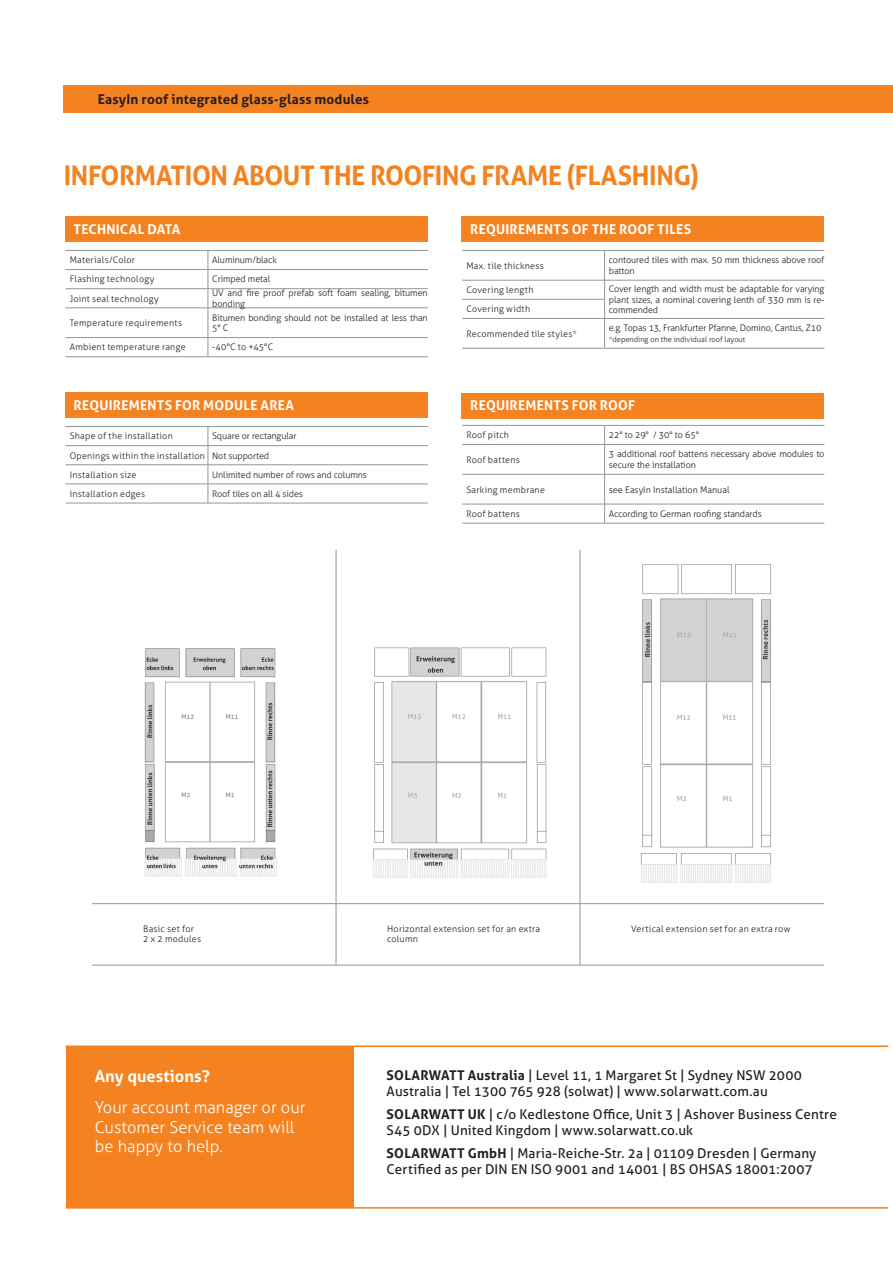
<style>
.page{position:relative;width:893px;height:1263px;background:#fff}
.page>*{position:absolute;margin:0;border:0;box-sizing:border-box;transform-origin:0 0}
.t1{font:700 27px "Aller";letter-spacing:-.015em;color:#f58220}
.t2{font:300 16.5px/19.8px "Aller";color:#fff}
.t3{font:700 16.5px "Aller";color:#fff}
.t4{font:13.5px/16.2px "Aller";letter-spacing:.01em;color:#231f20}
.t5{font:700 13.5px "Aller";letter-spacing:.02em;color:#fff}
.t6{font:700 13.5px "Aller";letter-spacing:.015em;color:#231f20}
.t7{font:300 9px/10.5px "Aller";letter-spacing:-.01em;color:#231f20}
.t8{font:300 9px/19.2px "Aller";letter-spacing:.025em;color:#231f20}
.t9{font:300 9px/10.5px "Aller";letter-spacing:.03em;color:#231f20}
.t10{font:300 9px "Aller";letter-spacing:.02em;color:#231f20}
.t11{font:300 7.5px "Aller";color:#231f20}
.s1{font-weight:700}
</style>
<div class="page">
<div style="left:64px;top:85px;width:829px;height:27px;background:#f58220"></div>
<div style="left:65px;top:217px;width:362px;height:25px;background:#f58220"></div>
<svg style="left:208px;top:251px;width:1px;height:105px"></svg>
<hr style="left:65px;top:250px;width:143px;height:1px;background:#939598">
<hr style="left:208px;top:250px;width:220px;height:1px;background:#939598">
<hr style="left:65px;top:269px;width:143px;height:1px;background:#939598">
<hr style="left:208px;top:269px;width:220px;height:1px;background:#939598">
<hr style="left:65px;top:288px;width:143px;height:1px;background:#939598">
<hr style="left:208px;top:288px;width:220px;height:1px;background:#939598">
<hr style="left:65px;top:308px;width:143px;height:1px;background:#939598">
<hr style="left:208px;top:308px;width:220px;height:1px;background:#939598">
<hr style="left:65px;top:337px;width:143px;height:1px;background:#939598">
<hr style="left:208px;top:337px;width:220px;height:1px;background:#939598">
<hr style="left:65px;top:356px;width:143px;height:1px;background:#939598">
<hr style="left:208px;top:356px;width:220px;height:1px;background:#939598">
<div style="left:65px;top:393px;width:362px;height:25px;background:#f58220"></div>
<svg style="left:208px;top:427px;width:1px;height:76px"></svg>
<hr style="left:65px;top:426px;width:143px;height:1px;background:#939598">
<hr style="left:208px;top:426px;width:220px;height:1px;background:#939598">
<hr style="left:65px;top:445px;width:143px;height:1px;background:#939598">
<hr style="left:208px;top:445px;width:220px;height:1px;background:#939598">
<hr style="left:65px;top:464px;width:143px;height:1px;background:#939598">
<hr style="left:208px;top:464px;width:220px;height:1px;background:#939598">
<hr style="left:65px;top:484px;width:143px;height:1px;background:#939598">
<hr style="left:208px;top:484px;width:220px;height:1px;background:#939598">
<hr style="left:65px;top:503px;width:143px;height:1px;background:#939598">
<hr style="left:208px;top:503px;width:220px;height:1px;background:#939598">
<div style="left:462px;top:217px;width:362px;height:25px;background:#f58220"></div>
<svg style="left:604px;top:251px;width:1px;height:97px"></svg>
<hr style="left:462px;top:250px;width:143px;height:1px;background:#939598">
<hr style="left:605px;top:250px;width:219px;height:1px;background:#939598">
<hr style="left:462px;top:280px;width:143px;height:1px;background:#939598">
<hr style="left:605px;top:280px;width:219px;height:1px;background:#939598">
<hr style="left:462px;top:299px;width:143px;height:1px;background:#939598">
<hr style="left:462px;top:318px;width:143px;height:1px;background:#939598">
<hr style="left:605px;top:318px;width:219px;height:1px;background:#939598">
<hr style="left:462px;top:348px;width:143px;height:1px;background:#939598">
<hr style="left:605px;top:348px;width:219px;height:1px;background:#939598">
<div style="left:462px;top:393px;width:362px;height:25px;background:#f58220"></div>
<svg style="left:604px;top:426px;width:1px;height:48px"></svg>
<hr style="left:604px;top:474px;width:1px;height:30px;background:#939598">
<svg style="left:604px;top:505px;width:1px;height:18px"></svg>
<hr style="left:462px;top:425px;width:143px;height:1px;background:#939598">
<hr style="left:605px;top:425px;width:219px;height:1px;background:#939598">
<hr style="left:462px;top:444px;width:143px;height:1px;background:#939598">
<hr style="left:605px;top:444px;width:219px;height:1px;background:#939598">
<hr style="left:462px;top:474px;width:143px;height:1px;background:#939598">
<hr style="left:605px;top:474px;width:219px;height:1px;background:#939598">
<hr style="left:462px;top:504px;width:143px;height:1px;background:#939598">
<hr style="left:605px;top:504px;width:219px;height:1px;background:#939598">
<hr style="left:462px;top:523px;width:143px;height:1px;background:#939598">
<hr style="left:605px;top:523px;width:219px;height:1px;background:#939598">
<hr style="left:336px;top:550px;width:1px;height:353px;background:#939598">
<hr style="left:336px;top:904px;width:1px;height:61px;background:#939598">
<hr style="left:92px;top:903px;width:244px;height:1px;background:#939598">
<hr style="left:336px;top:903px;width:244px;height:1px;background:#939598">
<hr style="left:580px;top:903px;width:244px;height:1px;background:#939598">
<hr style="left:92px;top:965px;width:244px;height:1px;background:#939598">
<hr style="left:336px;top:965px;width:244px;height:1px;background:#939598">
<hr style="left:580px;top:965px;width:244px;height:1px;background:#939598">
<hr style="left:580px;top:550px;width:1px;height:353px;background:#939598">
<hr style="left:580px;top:904px;width:1px;height:61px;background:#939598">
<img style="left:144px;top:648px;width:133px;height:229px">
<img style="left:373px;top:647px;width:174px;height:231px">
<img style="left:640px;top:564px;width:131px;height:319px">
<hr style="left:66px;top:1045px;width:822px;height:2px;background:#f58220">
<hr style="left:66px;top:1207px;width:822px;height:1px;background:#f58220">
<div style="left:66px;top:1047px;width:287px;height:160px;background:#f58220"></div>
<h3 class="t6" style="left:98px;top:90px;width:273px">EasyIn roof integrated glass-glass modules</h3>
<h1 class="t1" style="left:64px;top:159px;width:636px">INFORMATION ABOUT THE ROOFING FRAME (FLASHING)</h1>
<h3 class="t5" style="left:74px;top:221px;width:108px">TECHNICAL DATA</h3>
<p class="t8" style="left:70px;top:251px;width:67px">Materials/Color</p>
<p class="t7" style="left:212px;top:255px;width:66px">Aluminum/black</p>
<p class="t8" style="left:70px;top:270px;width:86px">Flashing technology</p>
<p class="t7" style="left:212px;top:274px;width:60px">Crimped metal</p>
<p class="t8" style="left:70px;top:289px;width:91px">Joint seal technology</p>
<p class="t7" style="left:212px;top:288px;width:217px">UV and fire proof prefab soft foam sealing, bitumen bonding</p>
<p class="t8" style="left:70px;top:313px;width:114px">Temperature requirements</p>
<p class="t7" style="left:212px;top:312px;width:217px">Bitumen bonding should not be installed at less than<br>5° C</p>
<p class="t9" style="left:70px;top:342px;width:118px">Ambient temperature range</p>
<p class="t7" style="left:212px;top:342px;width:63px">-40°C to +45°C</p>
<h3 class="t5" style="left:74px;top:397px;width:222px">REQUIREMENTS FOR MODULE AREA</h3>
<p class="t9" style="left:70px;top:431px;width:105px">Shape of the installation</p>
<p class="t8" style="left:70px;top:427px;width:228px;text-indent:142px">Square or rectangular<br>Openings within the installation Not supported<br>Installation size</p>
<p class="t7" style="left:212px;top:469px;width:156px">Unlimited number of rows and columns</p>
<p class="t9" style="left:70px;top:488px;width:77px">Installation edges</p>
<p class="t7" style="left:212px;top:488px;width:92px">Roof tiles on all 4 sides</p>
<h3 class="t5" style="left:470px;top:221px;width:222px">REQUIREMENTS OF THE ROOF TILES</h3>
<p class="t8" style="left:466px;top:256px;width:79px">Max. tile thickness</p>
<p class="t7" style="left:609px;top:255px;width:217px">contoured tiles with max. 50 mm thickness above roof batton</p>
<p class="t8" style="left:466px;top:280px;width:69px">Covering length</p>
<p class="t7" style="left:609px;top:284px;width:217px">Cover length and width must be adaptable for varying plant sizes, a nominal covering lenth of 330 mm is re-</p>
<p class="t8" style="left:466px;top:299px;width:65px">Covering width</p>
<p class="t7" style="left:609px;top:305px;width:51px">commended</p>
<p class="t9" style="left:466px;top:328px;width:112px">Recommended tile styles*</p>
<p class="t7" style="left:609px;top:323px;width:214px">e.g. Topas 13, Frankfurter Pfanne, Domino, Cantus, Z10</p>
<p class="t11" style="left:609px;top:335px;width:138px">*depending on the individual roof layout</p>
<h3 class="t5" style="left:470px;top:397px;width:166px">REQUIREMENTS FOR ROOF</h3>
<p class="t10" style="left:466px;top:430px;width:44px">Roof pitch</p>
<p class="t7" style="left:609px;top:430px;width:92px">22° to 29° / 30° to 65°</p>
<p class="t8" style="left:466px;top:450px;width:55px">Roof battens</p>
<p class="t7" style="left:609px;top:449px;width:217px">3 additional roof battens necessary above modules to secure the installation</p>
<p class="t9" style="left:466px;top:484px;width:80px">Sarking membrane</p>
<p class="t7" style="left:609px;top:484px;width:122px">see EasyIn Installation Manual</p>
<p class="t8" style="left:466px;top:504px;width:55px">Roof battens</p>
<p class="t7" style="left:609px;top:508px;width:154px">According to German roofing standards</p>
<p class="t9" style="left:143px;top:923px;width:60px">Basic set for<br>2 x 2 modules</p>
<p class="t9" style="left:387px;top:923px;width:155px">Horizontal extension set for an extra column</p>
<p class="t9" style="left:631px;top:923px;width:161px">Vertical extension set for an extra row</p>
<h2 class="t3" style="left:95px;top:1066px;width:117px">Any questions?</h2>
<h2 class="t2" style="left:95px;top:1097px;width:212px">Your account manager or our<br>Customer Service team will be happy to help.</h2>
<h3 class="t4" style="left:387px;top:1067px;width:417px"><span class="s1">SOLARWATT Australia</span> | Level 11, 1 Margaret St | Sydney NSW 2000<br>Australia | Tel 1300 765 928 (solwat) | www.solarwatt.com.au</h3>
<h3 class="t4" style="left:387px;top:1106px;width:452px"><span class="s1">SOLARWATT UK</span> | c/o Kedlestone Office, Unit 3 | Ashover Business Centre<br>S45 0DX | United Kingdom | www.solarwatt.co.uk</h3>
<h3 class="t4" style="left:387px;top:1145px;width:431px"><span class="s1">SOLARWATT GmbH</span> | Maria-Reiche-Str. 2a | 01109 Dresden | Germany<br>Certified as per DIN EN ISO 9001 and 14001 | BS OHSAS 18001:2007</h3>
</div>
